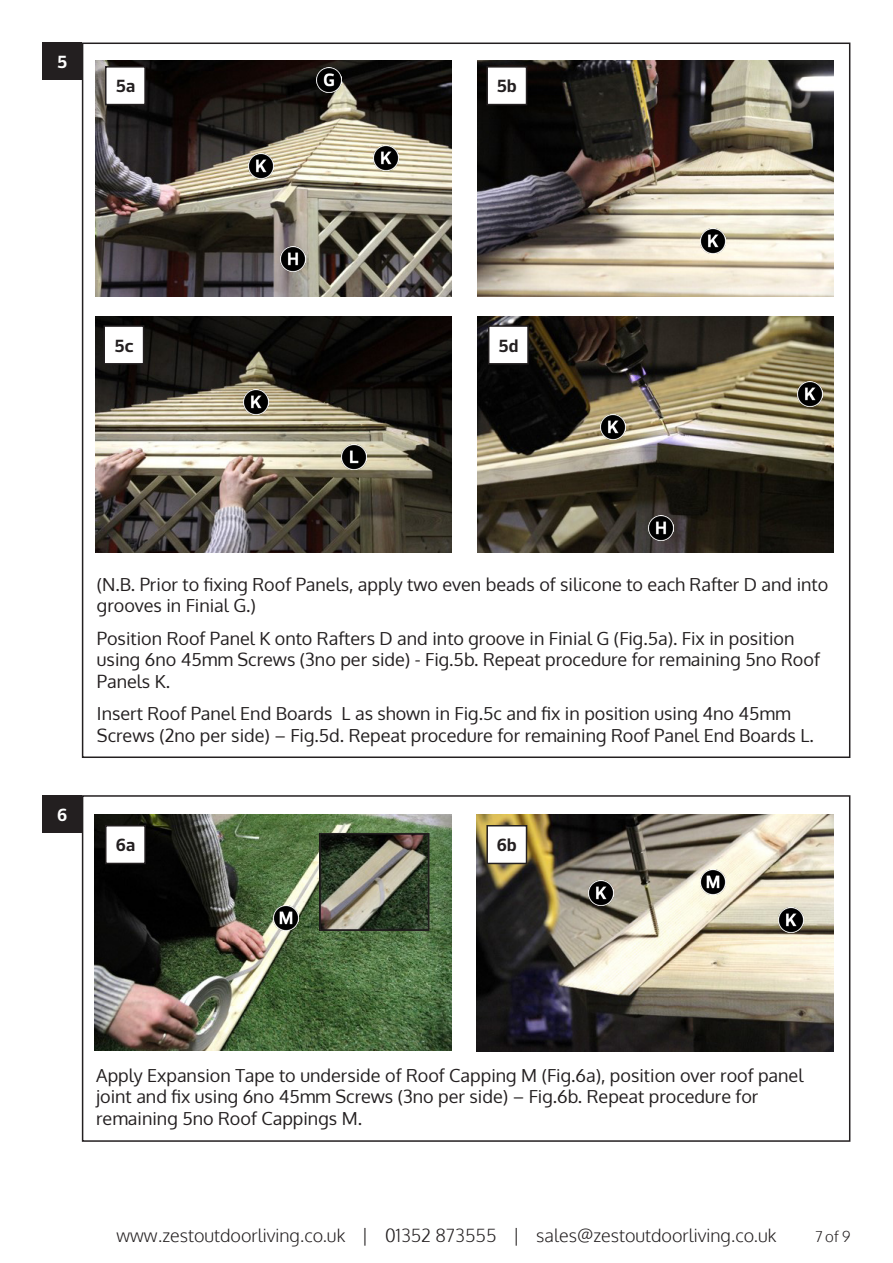
<style>
.page{position:relative;width:893px;height:1263px;background:#fff}
.page>*{position:absolute;margin:0;border:0;box-sizing:border-box;transform-origin:0 0}
.t1{font:18px/21.6px "Oxygen";color:#231f20}
.t2{font:300 18px "Oxygen";color:#231f20}
.t3{font:700 18px "Prelo";color:#231f20}
.t4{font:700 18px "Prelo";color:#fff}
.t5{font:300 15px "Oxygen";color:#231f20}
</style>
<div class="page">
<div style="left:82px;top:795px;width:768px;height:347px;border:2px solid #231f20"></div>
<img style="left:477px;top:814px;width:356px;height:237px">
<div style="left:43px;top:795px;width:39px;height:38px;background:#231f20"></div>
<img style="left:95px;top:814px;width:356px;height:237px">
<img style="left:95px;top:60px;width:357px;height:237px">
<img style="left:95px;top:316px;width:357px;height:237px">
<img style="left:477px;top:60px;width:357px;height:237px">
<div style="left:43px;top:43px;width:39px;height:37px;background:#231f20"></div>
<img style="left:477px;top:316px;width:357px;height:237px">
<img style="left:322px;top:836px;width:104px;height:92px">
<div style="left:319px;top:833px;width:110px;height:98px;border:2px solid #231f20"></div>
<img style="left:373px;top:145px;width:25px;height:25px">
<img style="left:701px;top:229px;width:25px;height:25px">
<img style="left:243px;top:390px;width:25px;height:25px">
<img style="left:249px;top:153px;width:25px;height:25px">
<img style="left:281px;top:247px;width:25px;height:25px">
<img style="left:342px;top:444px;width:25px;height:25px">
<img style="left:317px;top:68px;width:25px;height:25px">
<img style="left:797px;top:381px;width:25px;height:25px">
<img style="left:601px;top:415px;width:25px;height:25px">
<img style="left:778px;top:908px;width:25px;height:25px">
<img style="left:588px;top:881px;width:25px;height:25px">
<img style="left:648px;top:515px;width:25px;height:25px">
<img style="left:274px;top:906px;width:25px;height:25px">
<img style="left:701px;top:869px;width:25px;height:25px">
<div style="left:106px;top:67px;width:39px;height:38px;background:#fff"></div>
<div style="left:105px;top:66px;width:41px;height:39px;border:2px solid #231f20"></div>
<div style="left:106px;top:826px;width:39px;height:37px;background:#fff"></div>
<div style="left:105px;top:825px;width:41px;height:39px;border:2px solid #231f20"></div>
<div style="left:487px;top:67px;width:39px;height:38px;background:#fff"></div>
<div style="left:486px;top:66px;width:41px;height:39px;border:2px solid #231f20"></div>
<div style="left:487px;top:826px;width:39px;height:37px;background:#fff"></div>
<div style="left:486px;top:825px;width:41px;height:39px;border:2px solid #231f20"></div>
<div style="left:104px;top:326px;width:40px;height:38px;background:#fff"></div>
<div style="left:103px;top:325px;width:41px;height:40px;border:2px solid #231f20"></div>
<div style="left:489px;top:326px;width:39px;height:38px;background:#fff"></div>
<div style="left:488px;top:325px;width:41px;height:40px;border:2px solid #231f20"></div>
<p class="t4" style="left:57px;top:51px;width:12px">5</p>
<p class="t3" style="left:116px;top:75px;width:21px">5a</p>
<p class="t3" style="left:497px;top:75px;width:21px">5b</p>
<p class="t3" style="left:114px;top:335px;width:20px">5c</p>
<p class="t3" style="left:498px;top:335px;width:21px">5d</p>
<p class="t4" style="left:57px;top:804px;width:12px">6</p>
<p class="t1" style="left:97px;top:573px;width:733px">(N.B. Prior to fixing Roof Panels, apply two even beads of silicone to each Rafter D and into grooves in Finial G.)</p>
<p class="t1" style="left:97px;top:627px;width:724px">Position Roof Panel K onto Rafters D and into groove in Finial G (Fig.5a). Fix in position using 6no 45mm Screws (3no per side) - Fig.5b. Repeat procedure for remaining 5no Roof<br>Panels K.</p>
<p class="t1" style="left:97px;top:703px;width:718px">Insert Roof Panel End Boards L as shown in Fig.5c and fix in position using 4no 45mm<br>Screws (2no per side) – Fig.5d. Repeat procedure for remaining Roof Panel End Boards L.</p>
<p class="t3" style="left:116px;top:834px;width:21px">6a</p>
<p class="t3" style="left:497px;top:834px;width:21px">6b</p>
<p class="t1" style="left:96px;top:1064px;width:709px">Apply Expansion Tape to underside of Roof Capping M (Fig.6a), position over roof panel joint and fix using 6no 45mm Screws (3no per side) – Fig.6b. Repeat procedure for remaining 5no Roof Cappings M.</p>
<p class="t2" style="left:117px;top:1224px;width:661px">www.zestoutdoorliving.co.uk | 01352 873555 | sales@zestoutdoorliving.co.uk</p>
<p class="t5" style="left:815px;top:1227px;width:37px">7of 9</p>
</div>
